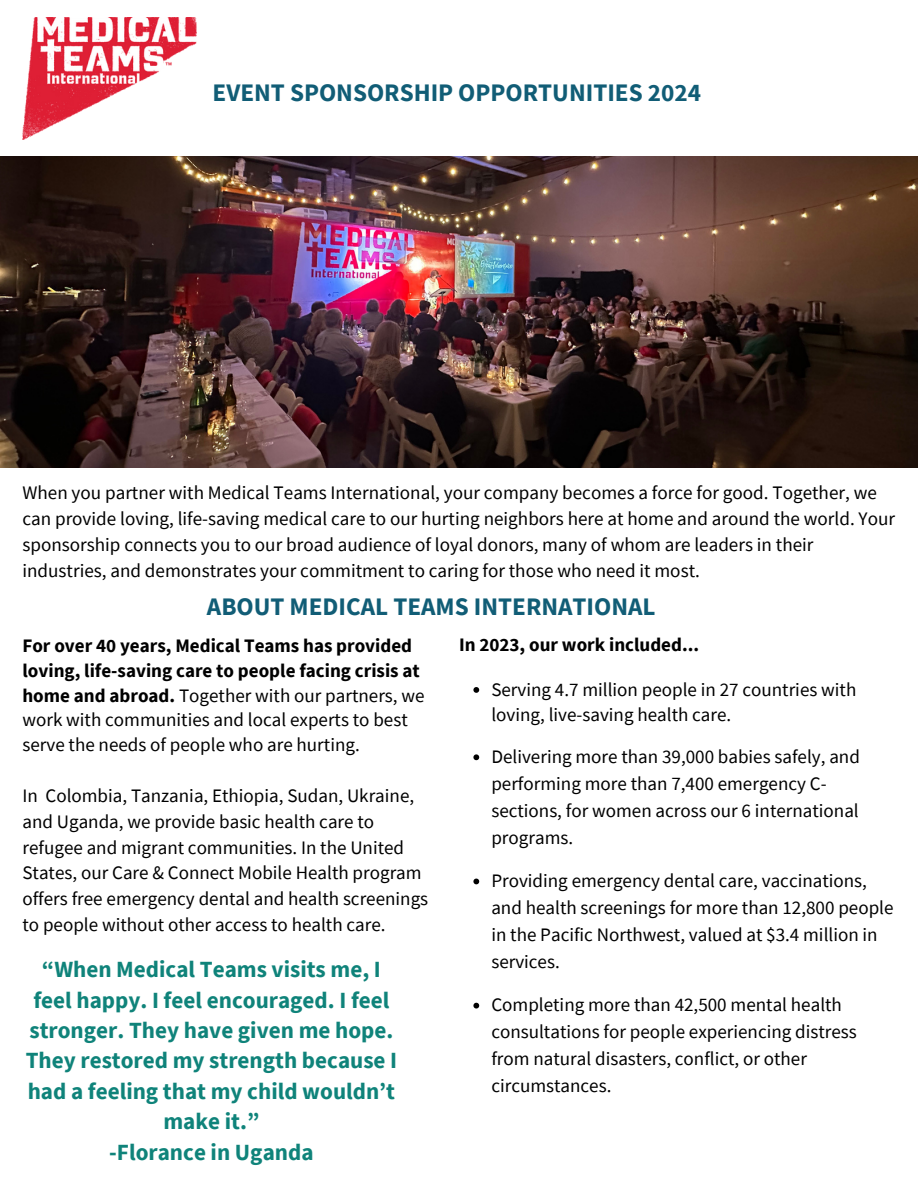
<style>
.page{position:relative;width:918px;height:1188px;background:#fff}
.page>*{position:absolute;margin:0;border:0;box-sizing:border-box;transform-origin:0 0}
.t1{font:700 25.2px "Source Sans Pro";color:#115d76}
.t2{font:700 23.1px/30.3px "Source Sans Pro";color:#0f837a;text-align:center}
.t3{font:19.05px/27px "Source Sans Pro";color:#000}
.t4{font:700 19.05px "Source Sans Pro";color:#000}
.s1{font-weight:700}
</style>
<div class="page">
<img style="left:22px;top:17px;width:175px;height:122px">
<img style="left:0;top:156px;width:918px;height:312px">
<svg style="left:473px;top:687px;width:6px;height:6px"></svg>
<svg style="left:473px;top:754px;width:6px;height:6px"></svg>
<svg style="left:473px;top:879px;width:6px;height:5px"></svg>
<svg style="left:473px;top:1003px;width:6px;height:6px"></svg>
<p class="t1" style="left:213px;top:76px;width:490px">EVENT SPONSORSHIP OPPORTUNITIES 2024</p>
<p class="t3" style="left:22px;top:479px;width:874px;line-height:25.8px">When you partner with Medical Teams International, your company becomes a force for good. Together, we can provide loving, life-saving medical care to our hurting neighbors here at home and around the world. Your sponsorship connects you to our broad audience of loyal donors, many of whom are leaders in their industries, and demonstrates your commitment to caring for those who need it most.</p>
<p class="t1" style="left:207px;top:590px;width:450px">ABOUT MEDICAL TEAMS INTERNATIONAL</p>
<h1 class="t3" style="left:22px;top:633px;width:404px;line-height:24.8px"><span class="s1">For over 40 years, Medical Teams has provided loving, life-saving care to people facing crisis at home and abroad.</span> Together with our partners, we work with communities and local experts to best serve the needs of people who are hurting.</h1>
<p class="t3" style="left:22px;top:782px;width:407px;line-height:25.8px">In Colombia, Tanzania, Ethiopia, Sudan, Ukraine, and Uganda, we provide basic health care to refugee and migrant communities. In the United States, our Care &amp; Connect Mobile Health program offers free emergency dental and health screenings to people without other access to health care.</p>
<p class="t4" style="left:459px;top:633px;width:242px">In 2023, our work included...</p>
<h2 class="t3" style="left:491px;top:676px;width:367px;line-height:25px">Serving 4.7 million people in 27 countries with loving, live-saving health care.</h2>
<p class="t3" style="left:491px;top:743px;width:370px">Delivering more than 39,000 babies safely, and performing more than 7,400 emergency C&shy;sections, for women across our 6 international programs.</p>
<h3 class="t3" style="left:491px;top:867px;width:404px">Providing emergency dental care, vaccinations, and health screenings for more than 12,800 people in the Pacific Northwest, valued at $3.4 million in services.</h3>
<p class="t3" style="left:491px;top:991px;width:367px">Completing more than 42,500 mental health consultations for people experiencing distress from natural disasters, conflict, or other circumstances.</p>
<p class="t2" style="left:26px;top:954px;width:373px">“When Medical Teams visits me, I feel happy. I feel encouraged. I feel stronger. They have given me hope.<br>They restored my strength because I had a feeling that my child wouldn’t make it.”</p>
<p class="t2" style="left:109px;top:1136px;width:206px">-Florance in Uganda</p>
</div>
